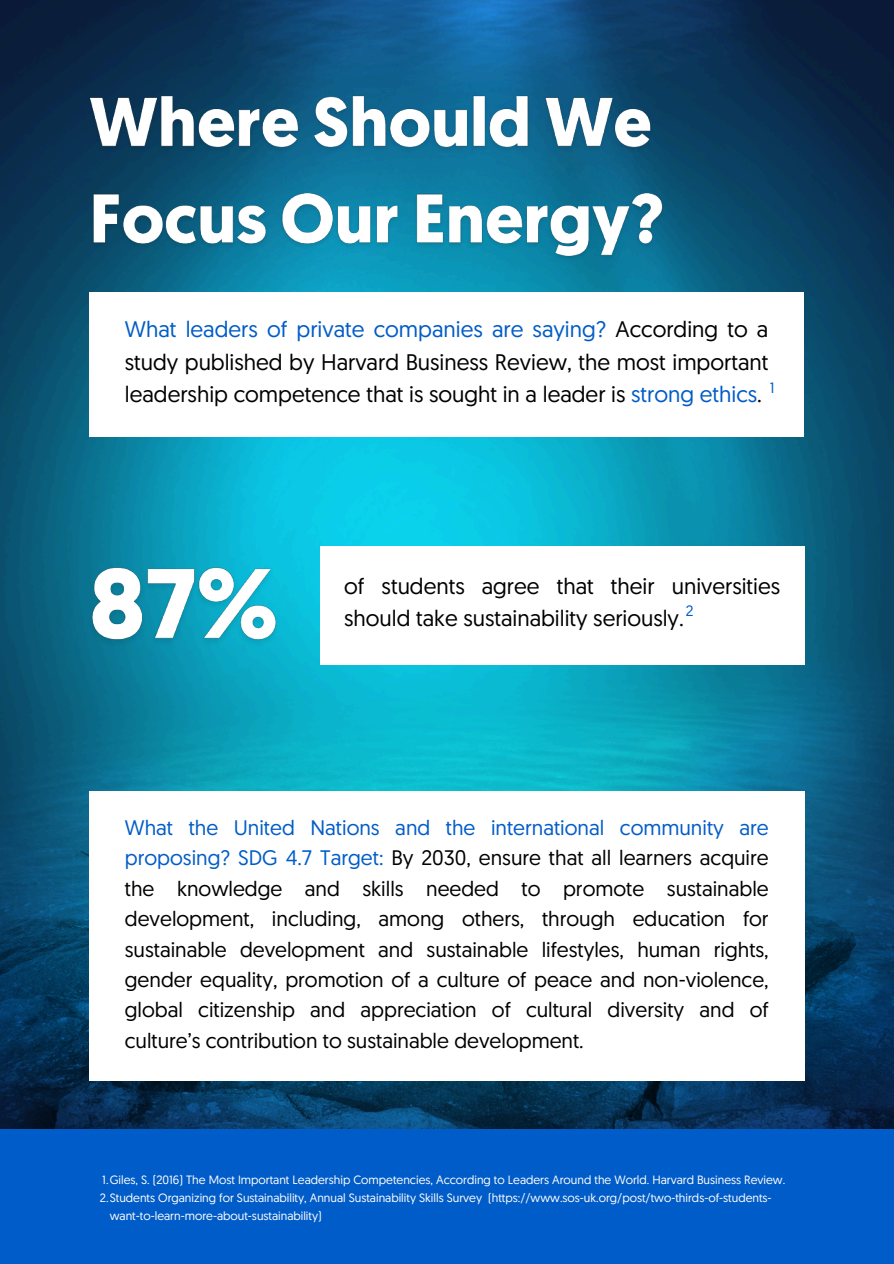
<style>
.page{position:relative;width:894px;height:1264px;background:#fff}
.page>*{position:absolute;margin:0;border:0;box-sizing:border-box;transform-origin:0 0}
.t1{font:22.5px/32.7px "Geomanist";color:#000;text-align:justify}
.t2{font:21px/30.3px "Geomanist";color:#000;text-align:justify}
.t3{font:15px "Geomanist";color:#005cc8}
.t4{font:12px "Geomanist";color:#fff}
.s1{color:#005cc8}
</style>
<div class="page">
<div style="left:0;top:0;width:893px;height:1263px;background:#005cc8"></div>
<img style="left:0;top:0;width:893px;height:1128px">
<div style="left:89px;top:292px;width:714px;height:144px;background:#fff"></div>
<div style="left:320px;top:546px;width:484px;height:118px;background:#fff"></div>
<div style="left:89px;top:791px;width:715px;height:290px;background:#fff"></div>
<img style="left:82px;top:91px;width:596px;height:175px">
<img style="left:82px;top:562px;width:203px;height:101px">
<p class="t1" style="left:125px;top:312px;width:645px"><span class="s1">What leaders of private companies are saying?</span> According to a study published by Harvard Business Review, the most important leadership competence that is sought in a leader is <span class="s1">strong ethics</span>.</p>
<p class="t3" style="left:769px;top:378px;width:6px">1</p>
<p class="t1" style="left:344px;top:568px;width:437px">of students agree that their universities should take sustainability seriously.</p>
<p class="t3" style="left:685px;top:601px;width:9px">2</p>
<p class="t2" style="left:125px;top:811px;width:645px"><span class="s1">What the United Nations and the international community are proposing? SDG 4.7 Target:</span> By 2030, ensure that all learners acquire the knowledge and skills needed to promote sustainable development, including, among others, through education for sustainable development and sustainable lifestyles, human rights, gender equality, promotion of a culture of peace and non-violence, global citizenship and appreciation of cultural diversity and of culture’s contribution to sustainable development.</p>
<p class="t4" style="left:102px;top:1171px;width:684px">1.Giles, S. (2016) The Most Important Leadership Competencies, According to Leaders Around the World. Harvard Business Review.</p>
<p class="t4" style="left:100px;top:1189px;width:673px">2.Students Organizing for Sustainability, Annual Sustainability Skills Survey (https://www.sos-uk.org/post/two-thirds-of-students-</p>
<p class="t4" style="left:110px;top:1207px;width:213px">want-to-learn-more-about-sustainability)</p>
</div>
